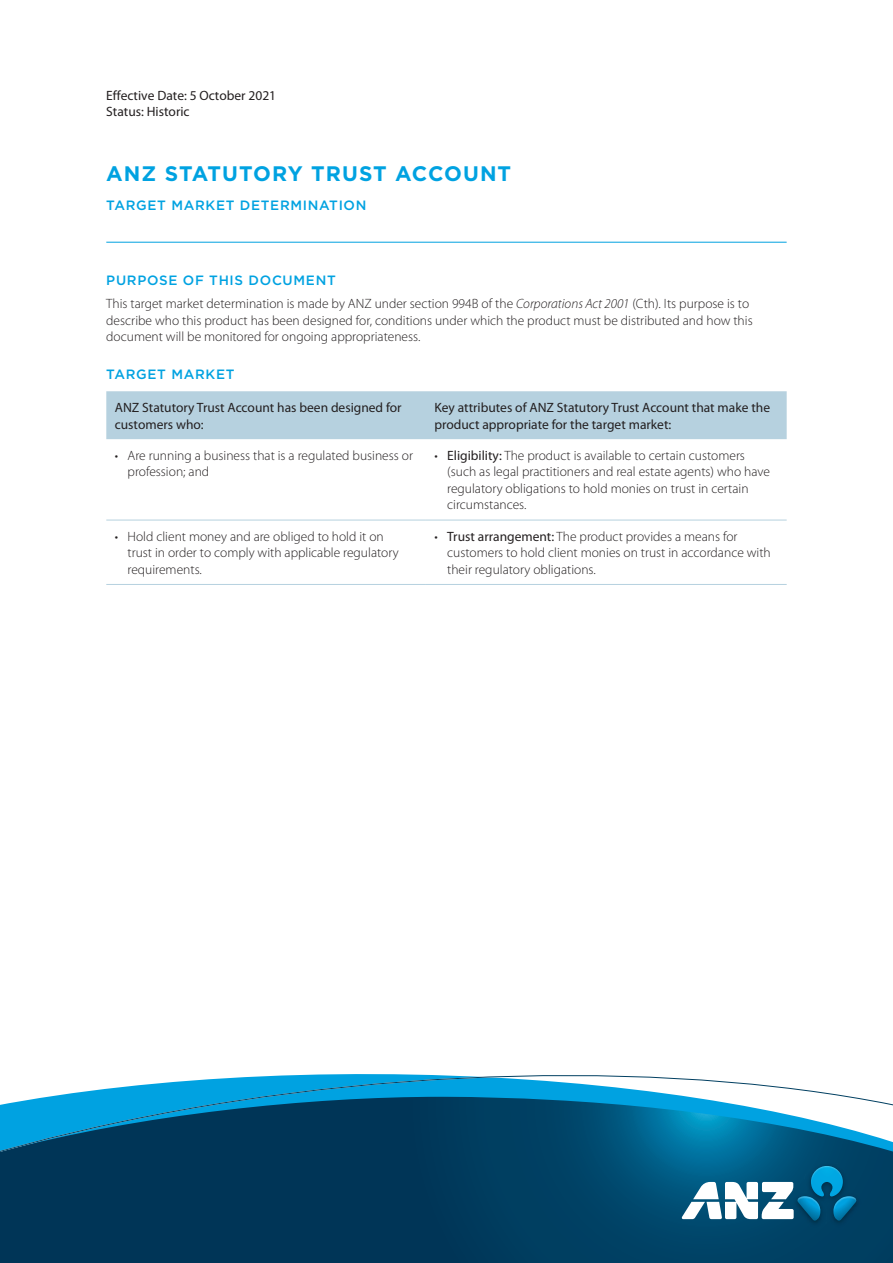
<style>
.page{position:relative;width:893px;height:1263px;background:#fff}
.page>*{position:absolute;margin:0;border:0;box-sizing:border-box;transform-origin:0 0}
.t1{font:700 21px "Gotham";letter-spacing:.05em;color:#00a2e1}
.t2{font:300 13.5px/16.5px "Myriad Pro";color:#231f20}
.t3{font:13.5px/16.5px "Myriad Pro";color:#231f20}
.t4{font:500 13.5px "Gotham";letter-spacing:.05em;color:#00a2e1}
.s1{font-style:italic}
.s2{font-weight:400}
</style>
<div class="page">
<div style="left:106px;top:391px;width:681px;height:48px;background:#b6d1df"></div>
<hr style="left:106px;top:242px;width:681px;height:1px;background:#00a2e1">
<hr style="left:106px;top:584px;width:320px;height:1px;background:#b6d1df">
<hr style="left:426px;top:584px;width:361px;height:1px;background:#b6d1df">
<hr style="left:106px;top:520px;width:320px;height:1px;background:#b6d1df">
<hr style="left:426px;top:520px;width:361px;height:1px;background:#b6d1df">
<svg style="left:0;top:1172px;width:893px;height:91px;background:#003a5c"></svg>
<svg style="left:0;top:1074px;width:893px;height:98px"></svg>
<img style="left:786px;top:1157px;width:81px;height:77px">
<svg style="left:682px;top:1166px;width:115px;height:55px"></svg>
<img style="left:797px;top:1166px;width:60px;height:55px">
<p class="t3" style="left:106px;top:87px;width:171px">Effective Date: 5 October 2021<br>Status: Historic</p>
<p class="t1" style="left:106px;top:162px;width:406px">ANZ STATUTORY TRUST ACCOUNT</p>
<p class="t4" style="left:106px;top:198px;width:262px">TARGET MARKET DETERMINATION</p>
<h2 class="t4" style="left:106px;top:273px;width:231px">PURPOSE OF THIS DOCUMENT</h2>
<p class="t2" style="left:106px;top:295px;width:648px">This target market determination is made by ANZ under section 994B of the <span class="s1">Corporations Act 2001</span> (Cth). Its purpose is to describe who this product has been designed for, conditions under which the product must be distributed and how this document will be monitored for ongoing appropriateness.</p>
<h2 class="t4" style="left:106px;top:366px;width:130px">TARGET MARKET</h2>
<p class="t3" style="left:115px;top:399px;width:288px">ANZ Statutory Trust Account has been designed for customers who:</p>
<p class="t2" style="left:128px;top:447px;width:287px;text-indent:-13px">• Are running a business that is a regulated business or profession; and</p>
<p class="t3" style="left:434px;top:399px;width:337px">Key attributes of ANZ Statutory Trust Account that make the product appropriate for the target market:</p>
<p class="t2" style="left:447px;top:447px;width:324px;text-indent:-13px">• <span class="s2">Eligibility:</span> The product is available to certain customers (such as legal practitioners and real estate agents) who have regulatory obligations to hold monies on trust in certain circumstances.</p>
<p class="t2" style="left:115px;top:528px;width:271px">• Hold client money and are obliged to hold it on</p>
<p class="t2" style="left:434px;top:528px;width:305px">• <span class="s2">Trust arrangement:</span> The product provides a means for</p>
<p class="t2" style="left:128px;top:544px;width:273px">trust in order to comply with applicable regulatory</p>
<p class="t2" style="left:447px;top:544px;width:325px">customers to hold client monies on trust in accordance with</p>
<p class="t2" style="left:128px;top:561px;width:76px">requirements.</p>
<p class="t2" style="left:447px;top:561px;width:150px">their regulatory obligations.</p>
</div>
